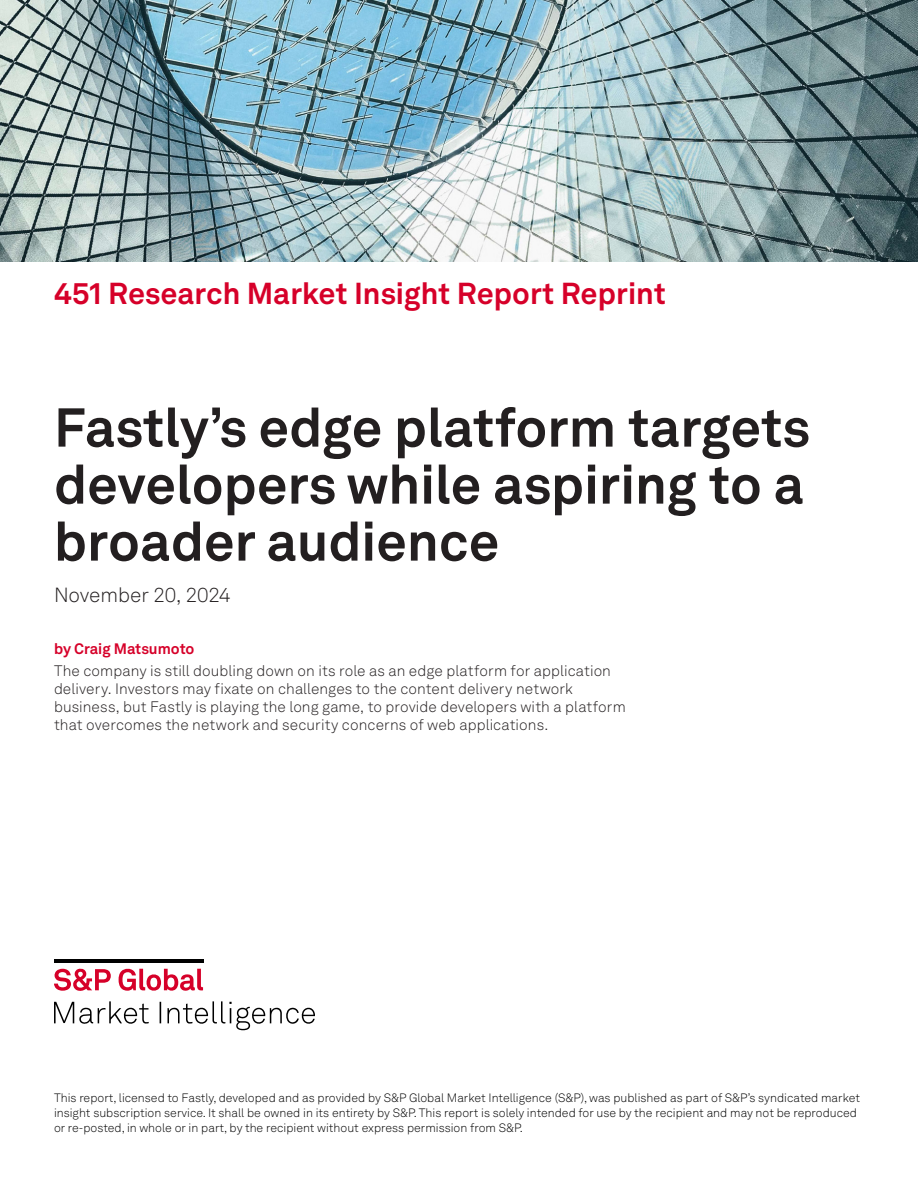
<style>
.page{position:relative;width:918px;height:1188px;background:#fff}
.page>*{position:absolute;margin:0;border:0;box-sizing:border-box;transform-origin:0 0}
.t1{font:700 54px/57px "Akkurat LL";color:#231f20;text-align:justify}
.Report_type{font:700 30px "Akkurat LL";color:#d60029}
.Date{font:300 20.25px "Akkurat LL";letter-spacing:-.01em;color:#231f20}
.Hook{font:300 15px/18px "Akkurat LL";letter-spacing:.005em;color:#231f20}
.Author{font:700 15px "Akkurat LL";color:#d60029}
.Legal_Text{font:300 12px/15px "Akkurat LL";color:#000}
</style>
<div class="page">
<img style="left:0;top:0;width:918px;height:262px">
<svg style="left:54px;top:1001px;width:261px;height:29px"></svg>
<svg style="left:54px;top:968px;width:149px;height:23px"></svg>
<hr style="left:54px;top:959px;width:149px;height:3px;background:#000">
<p class="Report_type" style="left:54px;top:270px;width:613px">451 Research Market Insight Report Reprint</p>
<p class="t1" style="left:54px;top:396px;width:757px">Fastly’s edge platform targets developers while aspiring to a broader audience</p>
<p class="Date" style="left:54px;top:581px;width:178px">November 20, 2024</p>
<p class="Author" style="left:54px;top:637px;width:142px">by Craig Matsumoto</p>
<p class="Hook" style="left:54px;top:662px;width:573px">The company is still doubling down on its role as an edge platform for application delivery. Investors may fixate on challenges to the content delivery network business, but Fastly is playing the long game, to provide developers with a platform that overcomes the network and security concerns of web applications.</p>
<p class="Legal_Text" style="left:54px;top:1090px;width:808px">This report, licensed to Fastly, developed and as provided by S&amp;P Global Market Intelligence (S&amp;P), was published as part of S&amp;P’s syndicated market insight subscription service. It shall be owned in its entirety by S&amp;P. This report is solely intended for use by the recipient and may not be reproduced or re-posted, in whole or in part, by the recipient without express permission from S&amp;P.</p>
</div>
